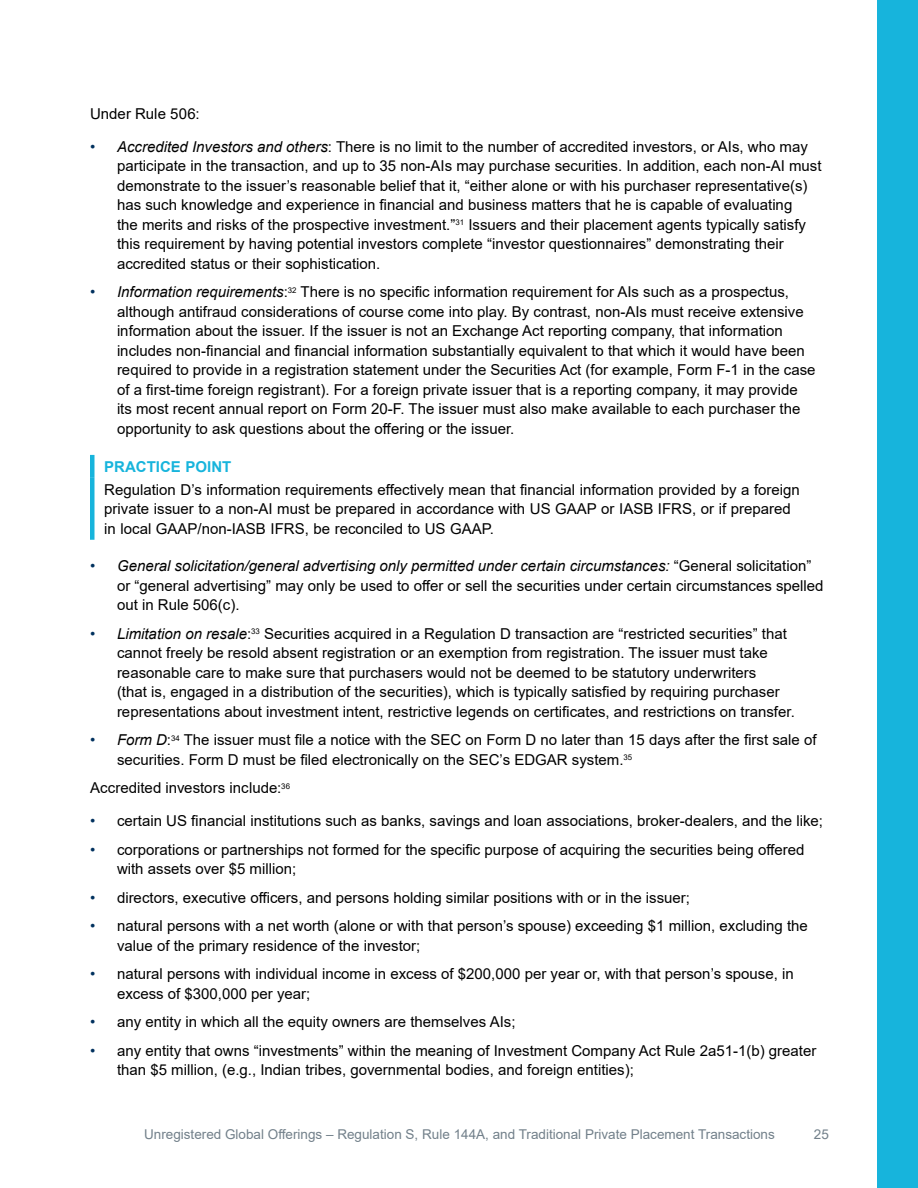
<style>
.page{position:relative;width:918px;height:1188px;background:#fff}
.page>*{position:absolute;margin:0;border:0;box-sizing:border-box;transform-origin:0 0}
.BD_Table_Text_1{font:15px/19.5px "Arial";color:#000}
.BD_Text_1{font:15px "Arial";color:#000}
.BD_Table_Text_Sub{font:700 15px "Arial";color:#17b4dc}
.t1{font:13.5px "Arial";color:#72808a}
.s1{color:#00315e}
.s2{font-style:italic}
</style>
<div class="page">
<div style="left:878px;top:0;width:40px;height:1188px;background:#17b4dc"></div>
<hr style="left:90px;top:455px;width:4px;height:23px;background:#17b4dc">
<hr style="left:90px;top:478px;width:4px;height:62px;background:#17b4dc">
<p class="BD_Text_1" style="left:90px;top:103px;width:111px">Under Rule 506:</p>
<p class="BD_Table_Text_1" style="left:117px;top:137px;width:706px;text-indent:-27px"><span class="s1">•</span> <span class="s2">Accredited Investors and others</span>: There is no limit to the number of accredited investors, or AIs, who may participate in the transaction, and up to 35 non-AIs may purchase securities. In addition, each non-AI must demonstrate to the issuer’s reasonable belief that it, “either alone or with his purchaser representative(s) has such knowledge and experience in financial and business matters that he is capable of evaluating<br>the merits and risks of the prospective investment.”<sup>31</sup> Issuers and their placement agents typically satisfy this requirement by having potential investors complete “investor questionnaires” demonstrating their accredited status or their sophistication.</p>
<p class="BD_Table_Text_1" style="left:117px;top:282px;width:700px;text-indent:-27px"><span class="s1">•</span> <span class="s2">Information requirements</span>:<sup>32</sup> There is no specific information requirement for AIs such as a prospectus, although antifraud considerations of course come into play. By contrast, non-AIs must receive extensive information about the issuer. If the issuer is not an Exchange Act reporting company, that information includes non-financial and financial information substantially equivalent to that which it would have been required to provide in a registration statement under the Securities Act (for example, Form F-1 in the case of a first-time foreign registrant). For a foreign private issuer that is a reporting company, it may provide its most recent annual report on Form 20-F. The issuer must also make available to each purchaser the opportunity to ask questions about the offering or the issuer.</p>
<p class="BD_Table_Text_Sub" style="left:104px;top:456px;width:129px">PRACTICE POINT</p>
<p class="BD_Table_Text_1" style="left:104px;top:480px;width:697px">Regulation D’s information requirements effectively mean that financial information provided by a foreign private issuer to a non-AI must be prepared in accordance with US GAAP or IASB IFRS, or if prepared in local GAAP/non-IASB IFRS, be reconciled to US GAAP.</p>
<p class="BD_Table_Text_1" style="left:117px;top:556px;width:708px;text-indent:-27px"><span class="s1">•</span> <span class="s2">General solicitation/general advertising only permitted under certain circumstances:</span> “General solicitation” or “general advertising” may only be used to offer or sell the securities under certain circumstances spelled out in Rule 506(c).</p>
<p class="BD_Table_Text_1" style="left:117px;top:624px;width:679px;text-indent:-27px"><span class="s1">•</span> <span class="s2">Limitation on resale</span>:<sup>33</sup> Securities acquired in a Regulation D transaction are “restricted securities” that cannot freely be resold absent registration or an exemption from registration. The issuer must take reasonable care to make sure that purchasers would not be deemed to be statutory underwriters<br>(that is, engaged in a distribution of the securities), which is typically satisfied by requiring purchaser representations about investment intent, restrictive legends on certificates, and restrictions on transfer.</p>
<p class="BD_Table_Text_1" style="left:117px;top:730px;width:701px;text-indent:-27px"><span class="s1">•</span> <span class="s2">Form D</span>:<sup>34</sup> The issuer must file a notice with the SEC on Form D no later than 15 days after the first sale of securities. Form D must be filed electronically on the SEC’s EDGAR system.<sup>35</sup></p>
<p class="BD_Text_1" style="left:90px;top:778px;width:202px">Accredited investors include:<sup>36</sup></p>
<p class="BD_Table_Text_1" style="left:90px;top:811px;width:735px"><span class="s1">•</span> certain US financial institutions such as banks, savings and loan associations, broker-dealers, and the like;</p>
<p class="BD_Table_Text_1" style="left:117px;top:840px;width:689px;text-indent:-27px"><span class="s1">•</span> corporations or partnerships not formed for the specific purpose of acquiring the securities being offered with assets over $5 million;</p>
<p class="BD_Table_Text_1" style="left:90px;top:888px;width:602px"><span class="s1">•</span> directors, executive officers, and persons holding similar positions with or in the issuer;</p>
<p class="BD_Table_Text_1" style="left:117px;top:916px;width:692px;text-indent:-27px"><span class="s1">•</span> natural persons with a net worth (alone or with that person’s spouse) exceeding $1 million, excluding the value of the primary residence of the investor;</p>
<p class="BD_Table_Text_1" style="left:117px;top:964px;width:678px;text-indent:-27px"><span class="s1">•</span> natural persons with individual income in excess of $200,000 per year or, with that person’s spouse, in excess of $300,000 per year;</p>
<p class="BD_Table_Text_1" style="left:90px;top:1012px;width:427px"><span class="s1">•</span> any entity in which all the equity owners are themselves AIs;</p>
<p class="BD_Table_Text_1" style="left:117px;top:1041px;width:701px;text-indent:-27px"><span class="s1">•</span> any entity that owns “investments” within the meaning of Investment Company Act Rule 2a51-1(b) greater than $5 million, (e.g., Indian tribes, governmental bodies, and foreign entities);</p>
<p class="t1" style="left:144px;top:1125px;width:632px">Unregistered Global Offerings – Regulation S, Rule 144A, and Traditional Private Placement Transactions</p>
<p class="t1" style="left:814px;top:1125px;width:17px">25</p>
</div>
